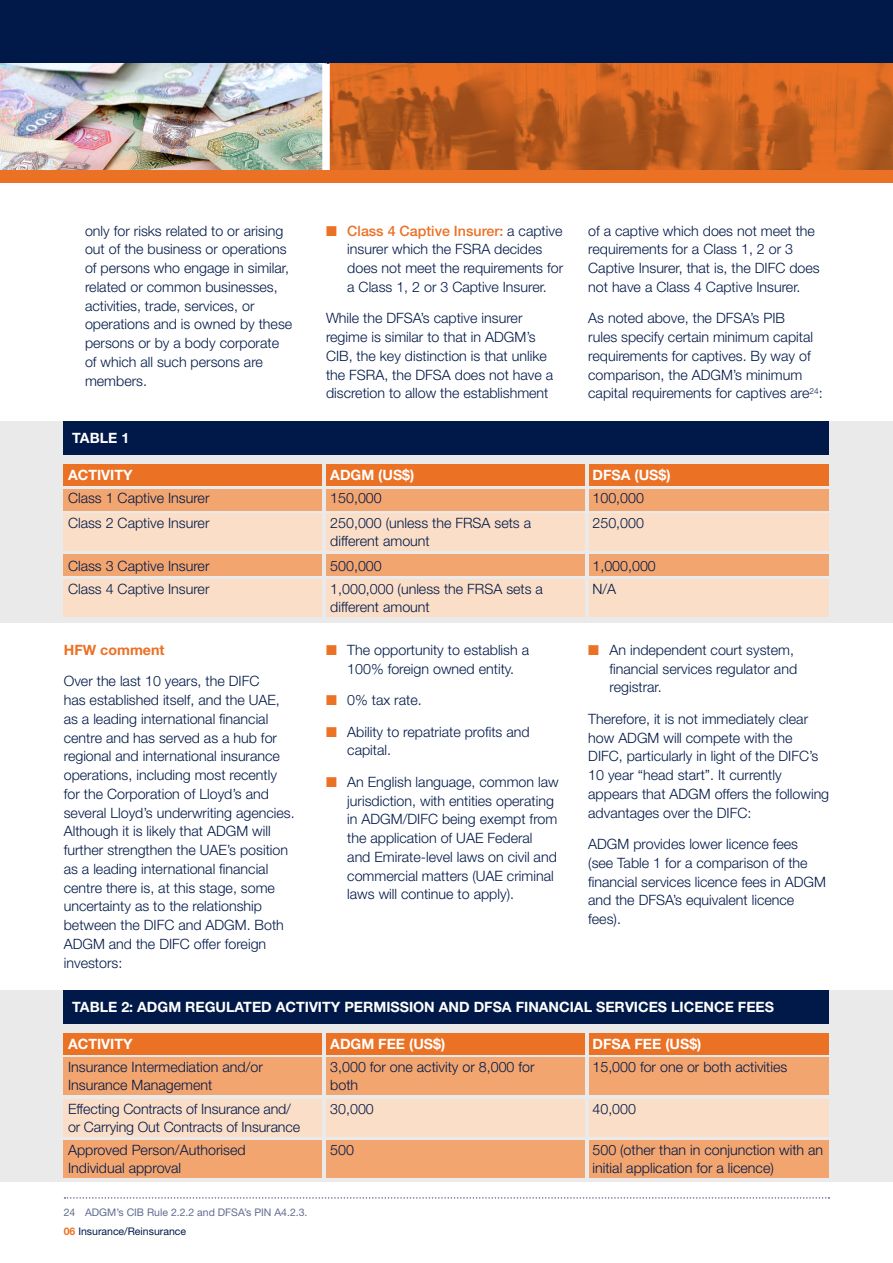
<style>
.page{position:relative;width:893px;height:1263px;background:#fff}
.page>*{position:absolute;margin:0;border:0;box-sizing:border-box;transform-origin:0 0}
.BRIEFING_-_Bodytext{font:300 14.25px/18.8px "Helvetica Neue LT Std";color:#001948}
.Sub_Head{font:300 14.25px/18px "Helvetica Neue LT Std";color:#001948}
.Sub_Head-2{font:700 14.25px "Helvetica Neue LT Std";color:#fff}
.BRIEFING_-_Bodytext-2{font:700 14.25px "Helvetica Neue LT Std";color:#eb7125}
.BULLETIN_-_Footnote{font:10.5px "Helvetica Neue LT Std";color:#616c90}
.t1{font:10.5px "Helvetica Neue LT Std";color:#001948}
.s1{color:#eb7125}
.s2{font-weight:500;color:#eb7125}
.s3{font-weight:700;color:#eb7125}
</style>
<div class="page">
<div style="left:0;top:0;width:893px;height:170px;background:#001948"></div>
<img style="left:0;top:64px;width:322px;height:106px">
<img style="left:330px;top:64px;width:563px;height:106px">
<div style="left:322px;top:64px;width:8px;height:106px;background:#fff"></div>
<div style="left:0;top:170px;width:893px;height:13px;background:#eb7125"></div>
<div style="left:0;top:990px;width:893px;height:191px;background:#eaeaeb"></div>
<div style="left:64px;top:1057px;width:765px;height:38px;background:#f3a570"></div>
<div style="left:64px;top:990px;width:765px;height:33px;background:#001948"></div>
<div style="left:64px;top:1032px;width:765px;height:22px;background:#eb7125"></div>
<div style="left:64px;top:1099px;width:765px;height:37px;background:#fbdec7"></div>
<div style="left:64px;top:1141px;width:765px;height:37px;background:#f3a570"></div>
<hr style="left:322px;top:1026px;width:3px;height:154px;background:#eaeaeb">
<hr style="left:585px;top:1026px;width:3px;height:154px;background:#eaeaeb">
<div style="left:0;top:421px;width:893px;height:201px;background:#eaeaeb"></div>
<div style="left:64px;top:488px;width:765px;height:22px;background:#f3a570"></div>
<div style="left:64px;top:421px;width:765px;height:33px;background:#001948"></div>
<div style="left:64px;top:464px;width:765px;height:21px;background:#eb7125"></div>
<div style="left:64px;top:554px;width:765px;height:22px;background:#f3a570"></div>
<div style="left:64px;top:580px;width:765px;height:37px;background:#fbdec7"></div>
<div style="left:64px;top:514px;width:765px;height:37px;background:#fbdec7"></div>
<hr style="left:322px;top:457px;width:3px;height:160px;background:#eaeaeb">
<hr style="left:585px;top:457px;width:3px;height:160px;background:#eaeaeb">
<svg style="left:65px;top:1197px;width:764px;height:2px"></svg>
<p class="BRIEFING_-_Bodytext" style="left:85px;top:221px;width:209px">only for risks related to or arising out of the business or operations of persons who engage in similar, related or common businesses, activities, trade, services, or operations and is owned by these persons or by a body corporate of which all such persons are members.</p>
<p class="BRIEFING_-_Bodytext" style="left:347px;top:221px;width:217px;text-indent:-21px"><span class="s1">■</span> <span class="s2">Class 4 Captive Insurer:</span> a captive insurer which the FSRA decides does not meet the requirements for a Class 1, 2 or 3 Captive Insurer.</p>
<p class="BRIEFING_-_Bodytext" style="left:326px;top:309px;width:229px">While the DFSA’s captive insurer regime is similar to that in ADGM’s CIB, the key distinction is that unlike the FSRA, the DFSA does not have a discretion to allow the establishment</p>
<p class="BRIEFING_-_Bodytext" style="left:588px;top:221px;width:233px">of a captive which does not meet the requirements for a Class 1, 2 or 3<br>Captive Insurer, that is, the DIFC does not have a Class 4 Captive Insurer.</p>
<p class="BRIEFING_-_Bodytext" style="left:588px;top:309px;width:236px">As noted above, the DFSA’s PIB<br>rules specify certain minimum capital requirements for captives. By way of comparison, the ADGM’s minimum capital requirements for captives are<sup>24</sup>:</p>
<p class="Sub_Head-2" style="left:72px;top:429px;width:59px">TABLE 1</p>
<p class="Sub_Head-2" style="left:68px;top:466px;width:66px">ACTIVITY</p>
<p class="Sub_Head-2" style="left:330px;top:466px;width:86px">ADGM (US$)</p>
<p class="Sub_Head-2" style="left:592px;top:466px;width:80px">DFSA (US$)</p>
<p class="Sub_Head" style="left:68px;top:489px;width:143px">Class 1 Captive Insurer</p>
<p class="Sub_Head" style="left:330px;top:489px;width:53px">150,000</p>
<p class="Sub_Head" style="left:592px;top:489px;width:53px">100,000</p>
<p class="Sub_Head" style="left:68px;top:514px;width:143px">Class 2 Captive Insurer</p>
<p class="Sub_Head" style="left:330px;top:514px;width:202px">250,000 (unless the FRSA sets a different amount</p>
<p class="Sub_Head" style="left:592px;top:514px;width:53px">250,000</p>
<p class="Sub_Head" style="left:68px;top:556px;width:143px">Class 3 Captive Insurer</p>
<p class="Sub_Head" style="left:330px;top:556px;width:53px">500,000</p>
<p class="Sub_Head" style="left:592px;top:556px;width:65px">1,000,000</p>
<p class="Sub_Head" style="left:68px;top:580px;width:143px">Class 4 Captive Insurer</p>
<p class="Sub_Head" style="left:330px;top:580px;width:214px">1,000,000 (unless the FRSA sets a different amount</p>
<p class="Sub_Head" style="left:592px;top:580px;width:25px">N/A</p>
<p class="BRIEFING_-_Bodytext-2" style="left:64px;top:641px;width:102px">HFW comment</p>
<p class="BRIEFING_-_Bodytext" style="left:64px;top:672px;width:232px">Over the last 10 years, the DIFC<br>has established itself, and the UAE, as a leading international financial centre and has served as a hub for regional and international insurance operations, including most recently for the Corporation of Lloyd’s and several Lloyd’s underwriting agencies.<br>Although it is likely that ADGM will further strengthen the UAE’s position as a leading international financial centre there is, at this stage, some uncertainty as to the relationship between the DIFC and ADGM. Both ADGM and the DIFC offer foreign investors:</p>
<p class="BRIEFING_-_Bodytext" style="left:326px;top:640px;width:205px;text-align:center"><span class="s1">■</span> The opportunity to establish a<br>100% foreign owned entity.</p>
<p class="BRIEFING_-_Bodytext" style="left:326px;top:690px;width:97px"><span class="s1">■</span> 0% tax rate.</p>
<p class="BRIEFING_-_Bodytext" style="left:347px;top:722px;width:184px;text-indent:-21px"><span class="s1">■</span> Ability to repatriate profits and capital.</p>
<p class="BRIEFING_-_Bodytext" style="left:347px;top:772px;width:213px;text-indent:-21px"><span class="s1">■</span> An English language, common law jurisdiction, with entities operating in ADGM/DIFC being exempt from the application of UAE Federal and Emirate-level laws on civil and commercial matters (UAE criminal laws will continue to apply).</p>
<p class="BRIEFING_-_Bodytext" style="left:609px;top:640px;width:189px;text-indent:-21px"><span class="s1">■</span> An independent court system, financial services regulator and registrar.</p>
<p class="BRIEFING_-_Bodytext" style="left:588px;top:709px;width:242px">Therefore, it is not immediately clear how ADGM will compete with the DIFC, particularly in light of the DIFC’s 10 year “head start”. It currently appears that ADGM offers the following advantages over the DIFC:</p>
<p class="BRIEFING_-_Bodytext" style="left:588px;top:834px;width:239px">ADGM provides lower licence fees (see Table 1 for a comparison of the financial services licence fees in ADGM and the DFSA’s equivalent licence fees).</p>
<p class="Sub_Head-2" style="left:72px;top:998px;width:703px">TABLE 2: ADGM REGULATED ACTIVITY PERMISSION AND DFSA FINANCIAL SERVICES LICENCE FEES</p>
<p class="Sub_Head-2" style="left:68px;top:1035px;width:66px">ACTIVITY</p>
<p class="Sub_Head-2" style="left:330px;top:1035px;width:117px">ADGM FEE (US$)</p>
<p class="Sub_Head-2" style="left:592px;top:1035px;width:111px">DFSA FEE (US$)</p>
<p class="Sub_Head" style="left:68px;top:1057px;width:196px">Insurance Intermediation and/or<br>Insurance Management</p>
<p class="Sub_Head" style="left:330px;top:1057px;width:206px">3,000 for one activity or 8,000 for both</p>
<p class="Sub_Head" style="left:592px;top:1057px;width:196px">15,000 for one or both activities</p>
<p class="Sub_Head" style="left:68px;top:1099px;width:234px">Effecting Contracts of Insurance and/ or Carrying Out Contracts of Insurance</p>
<p class="Sub_Head" style="left:330px;top:1099px;width:45px">30,000</p>
<p class="Sub_Head" style="left:592px;top:1099px;width:45px">40,000</p>
<p class="Sub_Head" style="left:68px;top:1141px;width:179px">Approved Person/Authorised<br>Individual approval</p>
<p class="Sub_Head" style="left:330px;top:1141px;width:25px">500</p>
<p class="Sub_Head" style="left:592px;top:1141px;width:232px">500 (other than in conjunction with an initial application for a licence)</p>
<p class="BULLETIN_-_Footnote" style="left:64px;top:1206px;width:245px">24 ADGM’s CIB Rule 2.2.2 and DFSA’s PIN A4.2.3.</p>
<p class="t1" style="left:64px;top:1225px;width:124px"><span class="s3">06</span> Insurance/Reinsurance</p>
</div>
